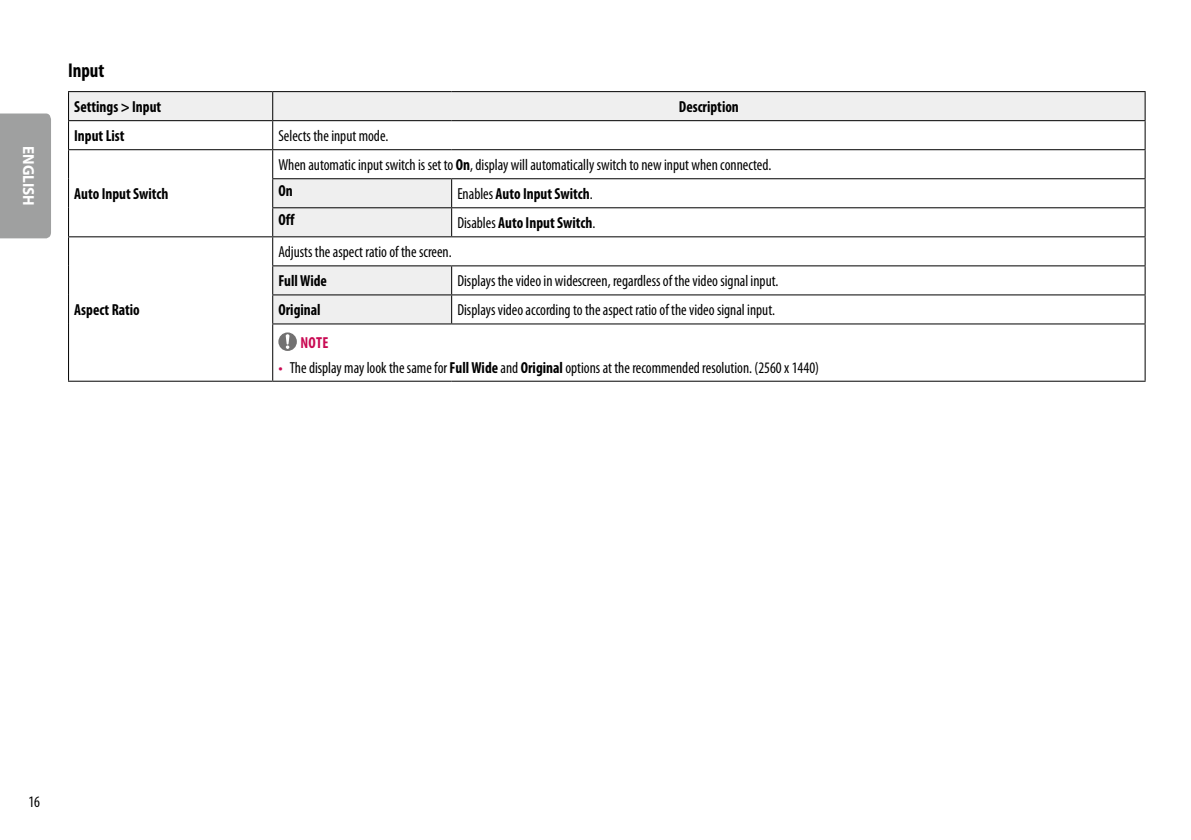
<style>
.page{position:relative;width:1191px;height:840px;background:#fff}
.page>*{position:absolute;margin:0;border:0;box-sizing:border-box;transform-origin:0 0}
.t1{font:700 condensed 20px "Myriad Pro";color:#000;scale:.95 1}
.t2{font:condensed 16px/26.2px "Myriad Pro";color:#000;scale:.95 1}
.t3{font:700 condensed 16px "Myriad Pro";color:#000;scale:.95 1}
.t4{font:700 16px "Myriad Pro";color:#fff;scale:.95 1}
.t5{font:700 condensed 16px "Myriad Pro";color:#c90a53;scale:.95 1}
.s1{font-weight:700}
.s2{font-weight:400}
.s3{font-family:"LG Smart";font-stretch:normal;color:#c90a53}
</style>
<div class="page">
<div style="left:0;top:113px;width:51px;height:125px;background:#9fa0a0"></div>
<div style="left:69px;top:92px;width:1075px;height:28px;background:#efefef"></div>
<svg style="left:69px;top:121px;width:1075px;height:259px"></svg>
<hr style="left:273px;top:149px;width:178px;height:1px;background:#000">
<hr style="left:451px;top:149px;width:694px;height:1px;background:#000">
<hr style="left:68px;top:91px;width:205px;height:1px;background:#000">
<hr style="left:273px;top:91px;width:178px;height:1px;background:#000">
<hr style="left:451px;top:91px;width:694px;height:1px;background:#000">
<hr style="left:451px;top:236px;width:694px;height:1px;background:#000">
<hr style="left:68px;top:380px;width:205px;height:1px;background:#000">
<hr style="left:451px;top:178px;width:694px;height:1px;background:#000">
<hr style="left:451px;top:207px;width:694px;height:1px;background:#000">
<hr style="left:273px;top:120px;width:178px;height:1px;background:#000">
<hr style="left:451px;top:120px;width:694px;height:1px;background:#000">
<hr style="left:1144px;top:324px;width:1px;height:56px;background:#000">
<hr style="left:451px;top:265px;width:694px;height:1px;background:#000">
<hr style="left:273px;top:380px;width:178px;height:1px;background:#000">
<hr style="left:451px;top:380px;width:694px;height:1px;background:#000">
<hr style="left:272px;top:265px;width:179px;height:1px;background:#000">
<hr style="left:272px;top:294px;width:179px;height:1px;background:#000">
<svg style="left:451px;top:266px;width:1px;height:57px"></svg>
<hr style="left:68px;top:120px;width:205px;height:1px;background:#000">
<hr style="left:272px;top:324px;width:1px;height:56px;background:#000">
<hr style="left:68px;top:324px;width:1px;height:56px;background:#000">
<svg style="left:68px;top:92px;width:1px;height:232px"></svg>
<hr style="left:68px;top:149px;width:205px;height:1px;background:#000">
<svg style="left:272px;top:92px;width:1px;height:231px"></svg>
<hr style="left:68px;top:236px;width:205px;height:1px;background:#000">
<hr style="left:451px;top:294px;width:694px;height:1px;background:#000">
<svg style="left:1144px;top:92px;width:1px;height:231px"></svg>
<hr style="left:272px;top:323px;width:179px;height:1px;background:#000">
<hr style="left:451px;top:323px;width:694px;height:1px;background:#000">
<hr style="left:273px;top:236px;width:178px;height:1px;background:#000">
<hr style="left:272px;top:178px;width:179px;height:1px;background:#000">
<svg style="left:451px;top:179px;width:1px;height:57px"></svg>
<hr style="left:272px;top:207px;width:179px;height:1px;background:#000">
<svg style="left:278px;top:332px;width:19px;height:19px"></svg>
<p class="t4" style="left:39px;top:146px;width:64px;rotate:90deg">ENGLISH</p>
<p class="t1" style="left:68px;top:58px;width:40px">Input</p>
<p class="t3" style="left:74px;top:97px;width:93px">Settings &gt; Input</p>
<p class="t3" style="left:679px;top:97px;width:65px">Description</p>
<p class="t3" style="left:74px;top:126px;width:55px">Input List</p>
<p class="t2" style="left:278px;top:122px;width:117px">Selects the input mode.</p>
<p class="t3" style="left:74px;top:184px;width:101px">Auto Input Switch</p>
<p class="t3" style="left:74px;top:299px;width:71px">Aspect Ratio</p>
<p class="t2" style="left:278px;top:151px;width:520px">When automatic input switch is set to <span class="s1">On</span>, display will automatically switch to new input when connected.<br><span class="s1">On</span></p>
<p class="t3" style="left:457px;top:184px;width:144px"><span class="s2">Enables</span> Auto Input Switch<span class="s2">.</span></p>
<p class="t3" style="left:278px;top:210px;width:19px">Off</p>
<p class="t3" style="left:457px;top:213px;width:147px"><span class="s2">Disables</span> Auto Input Switch<span class="s2">.</span></p>
<p class="t2" style="left:278px;top:238px;width:184px">Adjusts the aspect ratio of the screen.</p>
<p class="t3" style="left:278px;top:271px;width:53px">Full Wide</p>
<p class="t2" style="left:457px;top:268px;width:339px">Displays the video in widescreen, regardless of the video signal input.</p>
<p class="t3" style="left:278px;top:300px;width:46px">Original</p>
<p class="t2" style="left:457px;top:297px;width:336px">Displays video according to the aspect ratio of the video signal input.</p>
<p class="t5" style="left:300px;top:332px;width:24px">Note</p>
<p class="t2" style="left:278px;top:354px;width:570px"><span class="s3">•</span> The display may look the same for <span class="s1">Full Wide</span> and <span class="s1">Original</span> options at the recommended resolution. (2560 x 1440)</p>
<p class="t2" style="left:28px;top:787px;width:14px">16</p>
</div>
